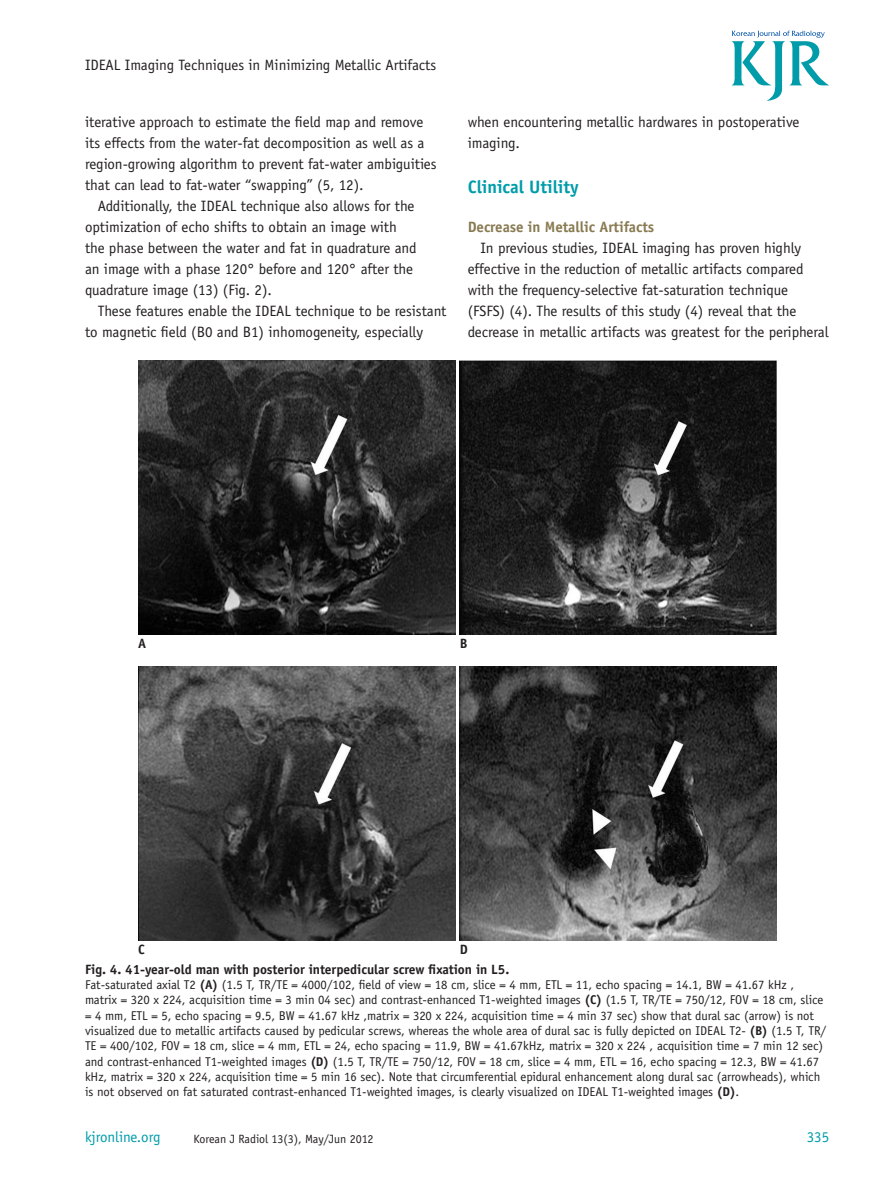
<style>
.page{position:relative;width:893px;height:1191px;background:#fff}
.page>*{position:absolute;margin:0;border:0;box-sizing:border-box;transform-origin:0 0}
.큰제목{font:700 18px "Officina Sans Std";letter-spacing:-.005em;color:#009caa}
.본문{font:15px/21px "Officina Sans Std";letter-spacing:-.005em;color:#231f20}
._1_제목{font:700 15px "Officina Sans Std";letter-spacing:-.005em;color:#887a51}
.t1{font:15px "Officina Sans Std";letter-spacing:-.005em;color:#009caa}
.그림제목{font:700 13.5px "Officina Sans Std";letter-spacing:-.005em;color:#231f20}
.그림제목1{font:12.75px/15.3px "Officina Sans Std";letter-spacing:-.005em;color:#231f20}
.t2{font:12px "Officina Sans Std";letter-spacing:-.005em;color:#231f20}
.s1{font-weight:700}
</style>
<div class="page">
<svg style="left:732px;top:31px;width:97px;height:70px"></svg>
<img style="left:138px;top:360px;width:317px;height:274px">
<img style="left:138px;top:666px;width:317px;height:274px">
<img style="left:459px;top:360px;width:317px;height:274px">
<img style="left:459px;top:666px;width:317px;height:274px">
<p class="본문" style="left:85px;top:54px;width:353px">IDEAL Imaging Techniques in Minimizing Metallic Artifacts</p>
<p class="본문" style="left:85px;top:112px;width:353px">iterative approach to estimate the field map and remove its effects from the water-fat decomposition as well as a region-growing algorithm to prevent fat-water ambiguities that can lead to fat-water “swapping” (5, 12).</p>
<p class="본문" style="left:85px;top:196px;width:333px;text-indent:13px">Additionally, the IDEAL technique also allows for the optimization of echo shifts to obtain an image with the phase between the water and fat in quadrature and an image with a phase 120° before and 120° after the quadrature image (13) (Fig. 2).</p>
<p class="본문" style="left:85px;top:301px;width:363px;text-indent:13px">These features enable the IDEAL technique to be resistant to magnetic field (B0 and B1) inhomogeneity, especially</p>
<p class="본문" style="left:468px;top:112px;width:333px">when encountering metallic hardwares in postoperative imaging.</p>
<p class="큰제목" style="left:468px;top:175px;width:112px">Clinical Utility</p>
<p class="_1_제목" style="left:468px;top:218px;width:188px">Decrease in Metallic Artifacts</p>
<p class="본문" style="left:468px;top:238px;width:362px;text-indent:13px">In previous studies, IDEAL imaging has proven highly effective in the reduction of metallic artifacts compared with the frequency-selective fat-saturation technique (FSFS) (4). The results of this study (4) reveal that the decrease in metallic artifacts was greatest for the peripheral</p>
<p class="그림제목" style="left:138px;top:635px;width:10px">A</p>
<p class="그림제목" style="left:460px;top:635px;width:9px">B</p>
<p class="그림제목" style="left:138px;top:941px;width:8px">C</p>
<p class="그림제목" style="left:460px;top:941px;width:10px">D</p>
<p class="그림제목" style="left:85px;top:960px;width:426px">Fig. 4. 41-year-old man with posterior interpedicular screw fixation in L5.</p>
<p class="그림제목1" style="left:85px;top:977px;width:743px">Fat-saturated axial T2 <span class="s1">(A)</span> (1.5 T, TR/TE = 4000/102, field of view = 18 cm, slice = 4 mm, ETL = 11, echo spacing = 14.1, BW = 41.67 kHz , matrix = 320 x 224, acquisition time = 3 min 04 sec) and contrast-enhanced T1-weighted images <span class="s1">(C)</span> (1.5 T, TR/TE = 750/12, FOV = 18 cm, slice = 4 mm, ETL = 5, echo spacing = 9.5, BW = 41.67 kHz ,matrix = 320 x 224, acquisition time = 4 min 37 sec) show that dural sac (arrow) is not visualized due to metallic artifacts caused by pedicular screws, whereas the whole area of dural sac is fully depicted on IDEAL T2- <span class="s1">(B)</span> (1.5 T, TR/ TE = 400/102, FOV = 18 cm, slice = 4 mm, ETL = 24, echo spacing = 11.9, BW = 41.67kHz, matrix = 320 x 224 , acquisition time = 7 min 12 sec) and contrast-enhanced T1-weighted images <span class="s1">(D)</span> (1.5 T, TR/TE = 750/12, FOV = 18 cm, slice = 4 mm, ETL = 16, echo spacing = 12.3, BW = 41.67 kHz, matrix = 320 x 224, acquisition time = 5 min 16 sec). Note that circumferential epidural enhancement along dural sac (arrowheads), which is not observed on fat saturated contrast-enhanced T1-weighted images, is clearly visualized on IDEAL T1-weighted images <span class="s1">(D)</span>.</p>
<p class="t1" style="left:85px;top:1128px;width:77px">kjronline.org</p>
<p class="t2" style="left:194px;top:1132px;width:181px">Korean J Radiol 13(3), May/Jun 2012</p>
<p class="t1" style="left:807px;top:1128px;width:24px">335</p>
</div>
